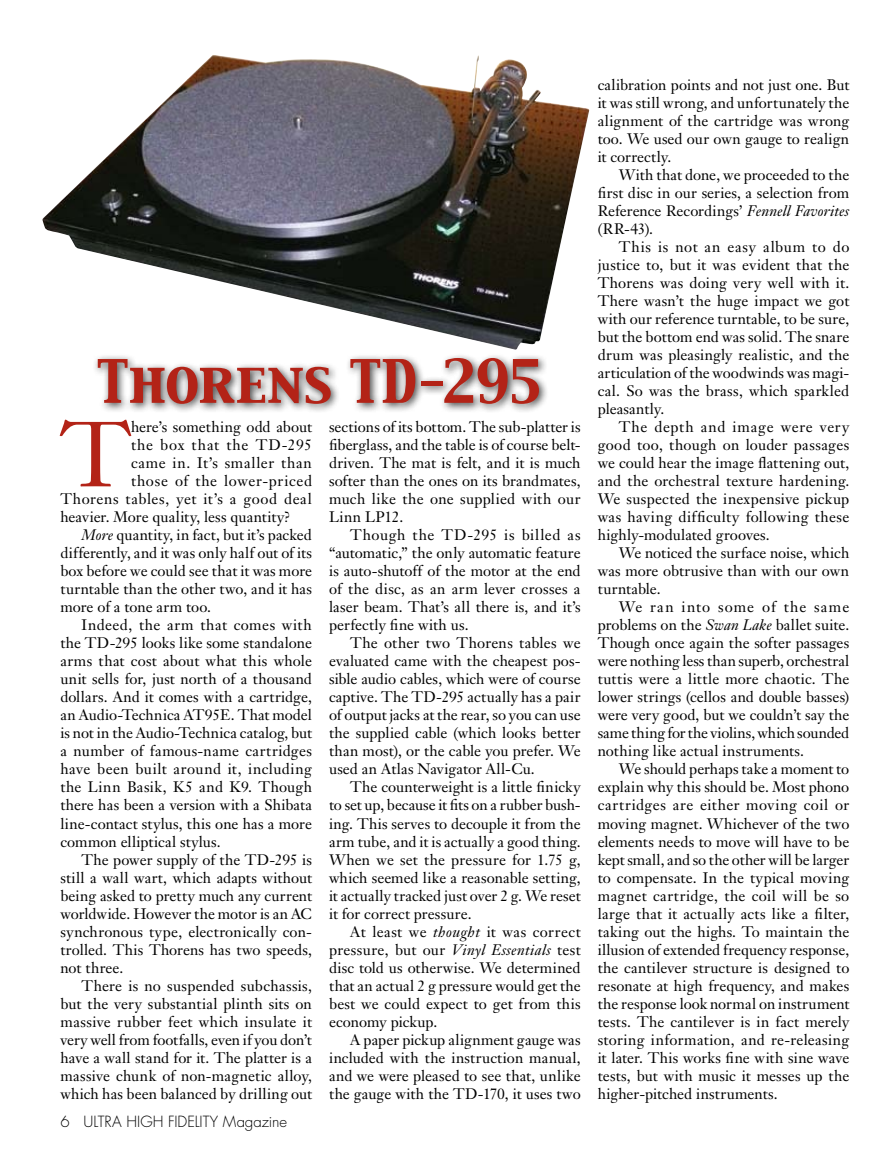
<style>
.page{position:relative;width:893px;height:1170px;background:#fff}
.page>*{position:absolute;margin:0;border:0;box-sizing:border-box;transform-origin:0 0}
.t1{font:90.75px "Janson Text";color:#b32317}
.t2{font:52.5px "Capitals";letter-spacing:-.015em;color:#b32317}
.t3{font:15px/18px "Janson Text";letter-spacing:.01em;color:#000;text-align:justify}
.t4{font:15px "Janson Text";letter-spacing:.03em;color:#000}
.t5{font:15px "Janson Text";letter-spacing:.045em;color:#000}
.t6{font:15px "Janson Text";letter-spacing:.035em;color:#000}
.t7{font:300 15px "Futura";color:#000}
.t8{font:15px "Janson Text";letter-spacing:.04em;color:#000}
.s1{font-style:italic}
</style>
<div class="page">
<div style="left:92px;top:353px;width:457px;height:61px;background:#000;opacity:.75"></div>
<img style="left:42px;top:55px;width:547px;height:295px">
<h2 class="t2" style="left:98px;top:346px;width:447px">Thorens TD-295</h2>
<h1 class="t1" style="left:60px;top:397px;width:72px">T</h1>
<p class="t3" style="left:131px;top:418px;width:182px">here’s something odd about</p>
<p class="t5" style="left:131px;top:435px;width:183px">the box that the TD-295</p>
<p class="t5" style="left:131px;top:453px;width:182px">came in. It’s smaller than</p>
<p class="t8" style="left:131px;top:471px;width:183px">those of the lower-priced</p>
<p class="t6" style="left:60px;top:489px;width:253px">Thorens tables, yet it’s a good deal</p>
<p class="t3" style="left:60px;top:508px;width:232px">heavier. More quality, less quantity?</p>
<p class="t3" style="left:82px;top:526px;width:232px"><span class="s1">More</span> quantity, in fact, but it’s packed</p>
<p class="t3" style="left:60px;top:544px;width:253px">differently, and it was only half out of its</p>
<p class="t3" style="left:60px;top:562px;width:253px">box before we could see that it was more</p>
<p class="t3" style="left:60px;top:580px;width:253px">turntable than the other two, and it has</p>
<p class="t3" style="left:60px;top:598px;width:152px">more of a tone arm too.</p>
<p class="t4" style="left:82px;top:615px;width:232px">Indeed, the arm that comes with</p>
<p class="t3" style="left:60px;top:634px;width:253px">the TD-295 looks like some standalone</p>
<p class="t3" style="left:60px;top:652px;width:253px">arms that cost about what this whole</p>
<p class="t3" style="left:60px;top:670px;width:253px">unit sells for, just north of a thousand</p>
<p class="t3" style="left:60px;top:688px;width:253px">dollars. And it comes with a cartridge,</p>
<p class="t3" style="left:60px;top:706px;width:253px">an Audio-Technica AT95E. That model</p>
<p class="t3" style="left:60px;top:724px;width:253px">is not in the Audio-Technica catalog, but</p>
<p class="t3" style="left:60px;top:742px;width:253px">a number of famous-name cartridges</p>
<p class="t4" style="left:60px;top:759px;width:253px">have been built around it, including</p>
<p class="t3" style="left:60px;top:778px;width:253px">the Linn Basik, K5 and K9. Though</p>
<p class="t3" style="left:60px;top:796px;width:253px">there has been a version with a Shibata</p>
<p class="t3" style="left:60px;top:814px;width:253px">line-contact stylus, this one has a more</p>
<p class="t3" style="left:60px;top:832px;width:162px">common elliptical stylus.</p>
<p class="t3" style="left:82px;top:850px;width:232px">The power supply of the TD-295 is</p>
<p class="t3" style="left:60px;top:868px;width:253px">still a wall wart, which adapts without</p>
<p class="t3" style="left:60px;top:886px;width:253px">being asked to pretty much any current</p>
<p class="t3" style="left:60px;top:904px;width:253px">worldwide. However the motor is an AC</p>
<p class="t3" style="left:60px;top:922px;width:253px">synchronous type, electronically con-</p>
<p class="t3" style="left:60px;top:940px;width:253px">trolled. This Thorens has two speeds,</p>
<p class="t3" style="left:60px;top:958px;width:64px">not three.</p>
<p class="t3" style="left:82px;top:976px;width:232px">There is no suspended subchassis,</p>
<p class="t3" style="left:60px;top:994px;width:253px">but the very substantial plinth sits on</p>
<p class="t3" style="left:60px;top:1012px;width:253px">massive rubber feet which insulate it</p>
<p class="t3" style="left:60px;top:1030px;width:253px">very well from footfalls, even if you don’t</p>
<p class="t3" style="left:60px;top:1048px;width:253px">have a wall stand for it. The platter is a</p>
<p class="t3" style="left:60px;top:1066px;width:253px">massive chunk of non-magnetic alloy,</p>
<p class="t3" style="left:60px;top:1084px;width:253px">which has been balanced by drilling out</p>
<p class="t7" style="left:60px;top:1111px;width:228px">6 ULTRA HIGH FIDELITY Magazine</p>
<p class="t3" style="left:329px;top:418px;width:253px">sections of its bottom. The sub-platter is fiberglass, and the table is of course belt&shy;driven. The mat is felt, and it is much softer than the ones on its brandmates, much like the one supplied with our Linn LP12.</p>
<p class="t3" style="left:329px;top:526px;width:253px;text-indent:21px">Though the TD-295 is billed as “automatic,” the only automatic feature is auto-shutoff of the motor at the end of the disc, as an arm lever crosses a laser beam. That’s all there is, and it’s perfectly fine with us.</p>
<p class="t3" style="left:329px;top:634px;width:253px;text-indent:21px">The other two Thorens tables we evaluated came with the cheapest pos&shy;sible audio cables, which were of course captive. The TD-295 actually has a pair of output jacks at the rear, so you can use the supplied cable (which looks better than most), or the cable you prefer. We used an Atlas Navigator All-Cu.</p>
<p class="t3" style="left:329px;top:778px;width:253px;text-indent:21px">The counterweight is a little finicky to set up, because it fits on a rubber bush&shy;ing. This serves to decouple it from the arm tube, and it is actually a good thing.<br>When we set the pressure for 1.75 g, which seemed like a reasonable setting, it actually tracked just over 2 g. We reset it for correct pressure.</p>
<p class="t3" style="left:329px;top:922px;width:253px;text-indent:21px">At least we <span class="s1">thought</span> it was correct pressure, but our <span class="s1">Vinyl Essentials</span> test disc told us otherwise. We determined that an actual 2 g pressure would get the best we could expect to get from this economy pickup.</p>
<p class="t3" style="left:329px;top:1030px;width:253px;text-indent:21px">A paper pickup alignment gauge was included with the instruction manual, and we were pleased to see that, unlike the gauge with the TD-170, it uses two</p>
<p class="t3" style="left:598px;top:76px;width:253px">calibration points and not just one. But it was still wrong, and unfortunately the alignment of the cartridge was wrong too. We used our own gauge to realign it correctly.</p>
<p class="t3" style="left:598px;top:166px;width:253px;text-indent:21px">With that done, we proceeded to the first disc in our series, a selection from Reference Recordings’ <span class="s1">Fennell Favorites </span>(RR-43).</p>
<p class="t3" style="left:598px;top:238px;width:253px;text-indent:21px">This is not an easy album to do justice to, but it was evident that the Thorens was doing very well with it.<br>There wasn’t the huge impact we got with our reference turntable, to be sure, but the bottom end was solid. The snare drum was pleasingly realistic, and the articulation of the woodwinds was magi&shy;cal. So was the brass, which sparkled pleasantly.</p>
<p class="t3" style="left:598px;top:418px;width:253px;text-indent:21px">The depth and image were very good too, though on louder passages we could hear the image flattening out, and the orchestral texture hardening.<br>We suspected the inexpensive pickup was having difficulty following these highly-modulated grooves.</p>
<p class="t3" style="left:598px;top:544px;width:253px;text-indent:21px">We noticed the surface noise, which was more obtrusive than with our own turntable.</p>
<p class="t3" style="left:598px;top:598px;width:253px;text-indent:21px">We ran into some of the same problems on the <span class="s1">Swan Lake</span> ballet suite.<br>Though once again the softer passages were nothing less than superb, orchestral tuttis were a little more chaotic. The lower strings (cellos and double basses) were very good, but we couldn’t say the same thing for the violins, which sounded nothing like actual instruments.</p>
<p class="t3" style="left:598px;top:760px;width:253px;text-indent:21px">We should perhaps take a moment to explain why this should be. Most phono cartridges are either moving coil or moving magnet. Whichever of the two elements needs to move will have to be kept small, and so the other will be larger to compensate. In the typical moving magnet cartridge, the coil will be so large that it actually acts like a filter, taking out the highs. To maintain the illusion of extended frequency response, the cantilever structure is designed to resonate at high frequency, and makes the response look normal on instrument tests. The cantilever is in fact merely storing information, and re-releasing it later. This works fine with sine wave tests, but with music it messes up the higher-pitched instruments.</p>
</div>
